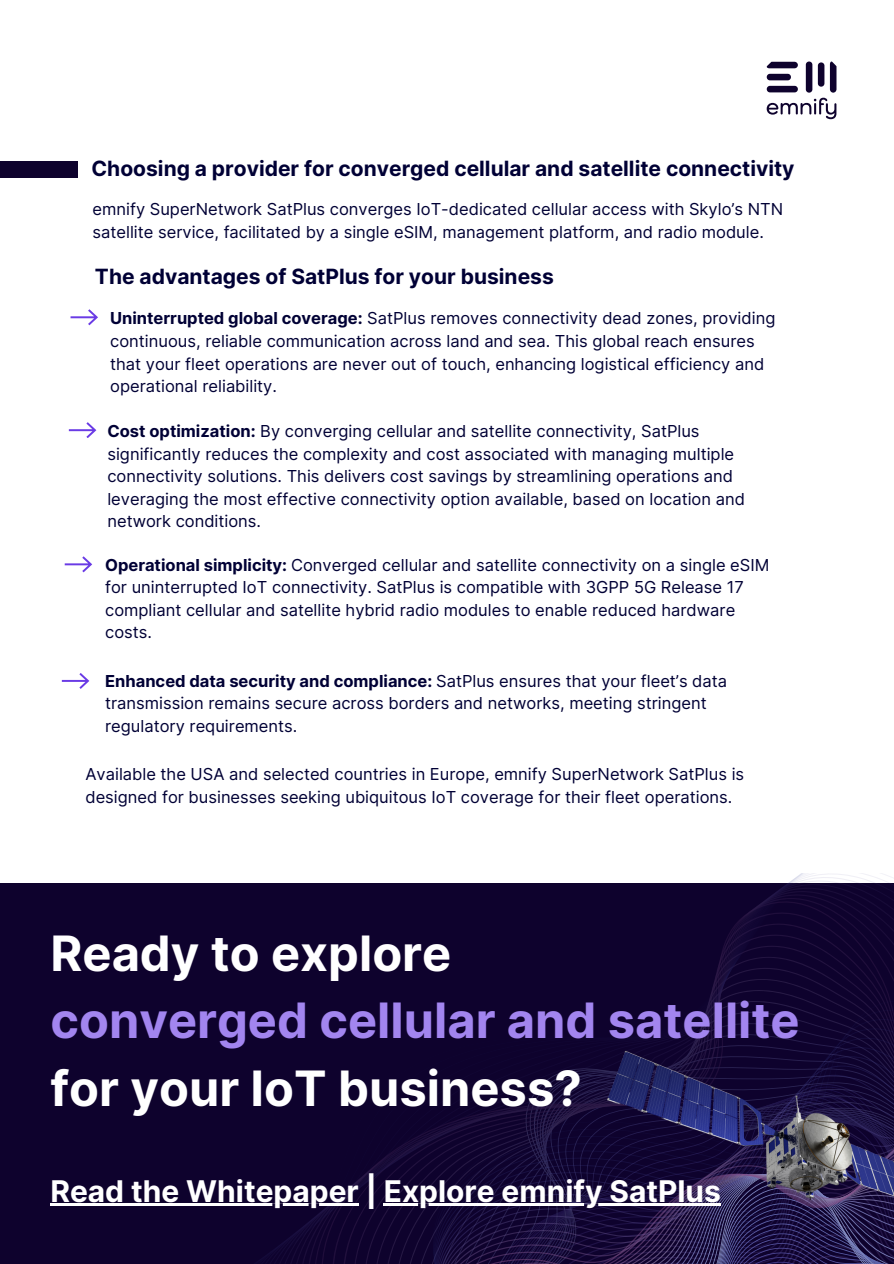
<style>
.page{position:relative;width:894px;height:1264px;background:#fff}
.page>*{position:absolute;margin:0;border:0;box-sizing:border-box;transform-origin:0 0}
.t1{font:700 48.75px/67.5px "Inter";color:#fff}
.t2{font:700 29.85px "Inter";color:#fff}
.t3{font:700 21px "Inter";color:#000035}
.t4{font:16.5px/22.5px "Inter";color:#000035}
.s1{font-weight:700}
.s2{color:#a285ef}
</style>
<div class="page">
<svg style="left:70px;top:309px;width:28px;height:16px"></svg>
<svg style="left:69px;top:422px;width:27px;height:16px"></svg>
<svg style="left:65px;top:556px;width:27px;height:16px"></svg>
<svg style="left:62px;top:673px;width:27px;height:15px"></svg>
<div style="left:0;top:883px;width:893px;height:380px;background:#0e022d"></div>
<svg style="left:766px;top:61px;width:70px;height:58px"></svg>
<div style="left:0;top:161px;width:77px;height:17px;background:#0e022d"></div>
<svg style="left:230px;top:873px;width:574px;height:390px"></svg>
<svg style="left:397px;top:987px;width:496px;height:276px"></svg>
<hr style="left:50px;top:1203px;width:308px;height:2px;background:#fff">
<hr style="left:383px;top:1203px;width:337px;height:2px;background:#fff">
<img style="left:593px;top:1021px;width:300px;height:217px">
<p class="t3" style="left:91px;top:156px;width:704px">Choosing a provider for converged cellular and satellite connectivity</p>
<h3 class="t4" style="left:92px;top:198px;width:692px">emnify SuperNetwork SatPlus converges IoT-dedicated cellular access with Skylo’s NTN satellite service, facilitated by a single eSIM, management platform, and radio module.</h3>
<p class="t3" style="left:95px;top:263px;width:460px">The advantages of SatPlus for your business</p>
<p class="t4" style="left:110px;top:307px;width:666px"><span class="s1">Uninterrupted global coverage:</span> SatPlus removes connectivity dead zones, providing continuous, reliable communication across land and sea. This global reach ensures that your fleet operations are never out of touch, enhancing logistical efficiency and operational reliability.</p>
<h3 class="t4" style="left:107px;top:420px;width:639px"><span class="s1">Cost optimization:</span> By converging cellular and satellite connectivity, SatPlus significantly reduces the complexity and cost associated with managing multiple connectivity solutions. This delivers cost savings by streamlining operations and leveraging the most effective connectivity option available, based on location and network conditions.</h3>
<p class="t4" style="left:105px;top:553px;width:665px"><span class="s1">Operational simplicity:</span> Converged cellular and satellite connectivity on a single eSIM for uninterrupted IoT connectivity. SatPlus is compatible with 3GPP 5G Release 17 compliant cellular and satellite hybrid radio modules to enable reduced hardware costs.</p>
<p class="t4" style="left:105px;top:669px;width:623px"><span class="s1">Enhanced data security and compliance:</span> SatPlus ensures that your fleet’s data transmission remains secure across borders and networks, meeting stringent regulatory requirements.</p>
<p class="t4" style="left:85px;top:763px;width:660px">Available the USA and selected countries in Europe, emnify SuperNetwork SatPlus is designed for businesses seeking ubiquitous IoT coverage for their fleet operations.</p>
<p class="t1" style="left:50px;top:919px;width:750px">Ready to explore<br><span class="s2">converged cellular and satellite </span>for your IoT business?</p>
<p class="t2" style="left:50px;top:1172px;width:671px">Read the Whitepaper | Explore emnify SatPlus</p>
</div>
